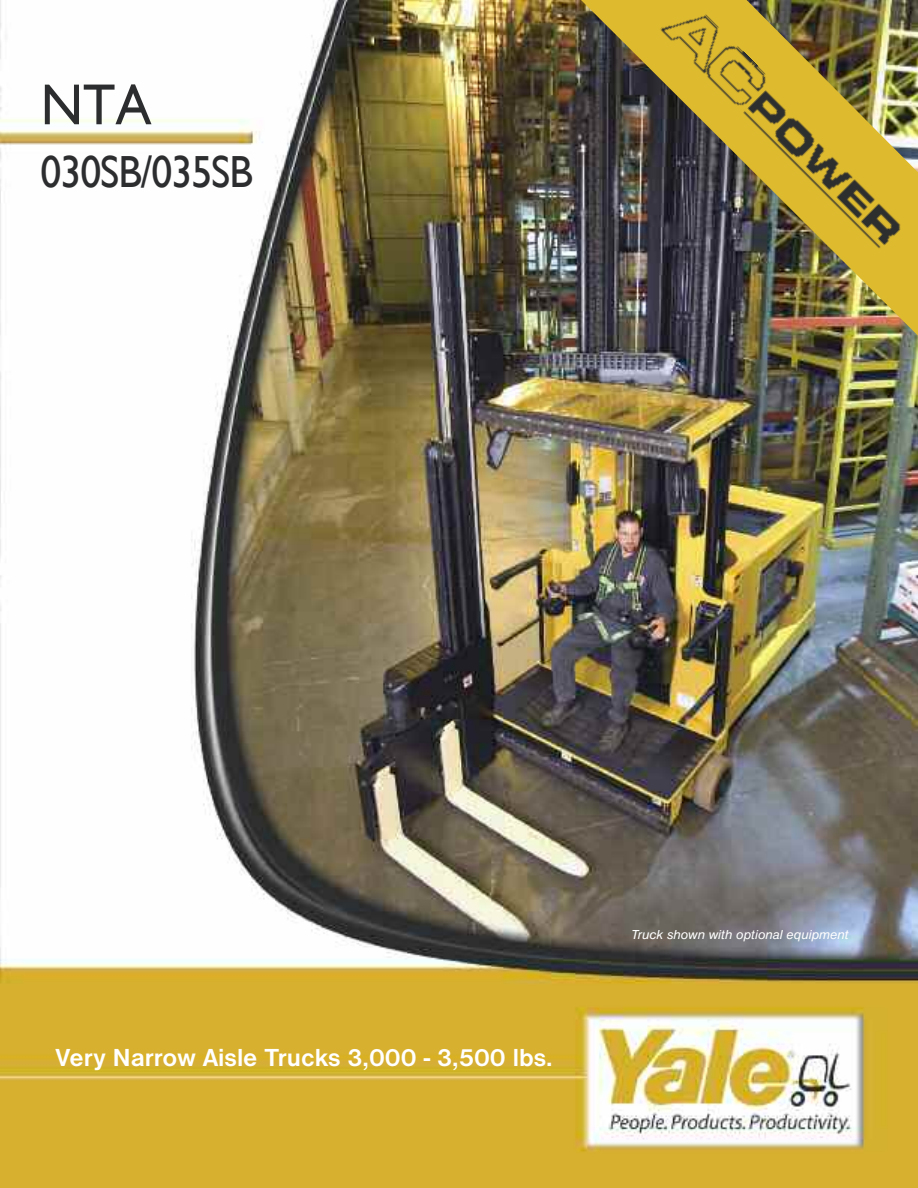
<style>
.page{position:relative;width:918px;height:1188px;background:#fff}
.page>*{position:absolute;margin:0;border:0;box-sizing:border-box;transform-origin:0 0}
.t1{font:58.05px "Gill Sans";color:#2c2d2f;scale:.93 1}
.t2{font:45px "Gill Sans";letter-spacing:-.025em;color:#2c2d2f;scale:.93 1}
.t3{font:700 25.65px "Nimbus San D";color:#fff}
.t4{font:italic 13.5px "Nimbus San D";color:#fff}
</style>
<div class="page">
<img style="left:0;top:0;width:918px;height:1188px">
<img style="left:567px;top:0;width:351px;height:349px">
<img style="left:658px;top:0;width:253px;height:252px">
<h1 class="t1" style="left:41px;top:71px;width:121px">NTA</h1>
<h2 class="t2" style="left:41px;top:146px;width:230px">030SB/035SB</h2>
<p class="t3" style="left:55px;top:1042px;width:499px">Very Narrow Aisle Trucks 3,000 - 3,500 lbs.</p>
<p class="t4" style="left:632px;top:927px;width:219px">Truck shown with optional equipment</p>
</div>
